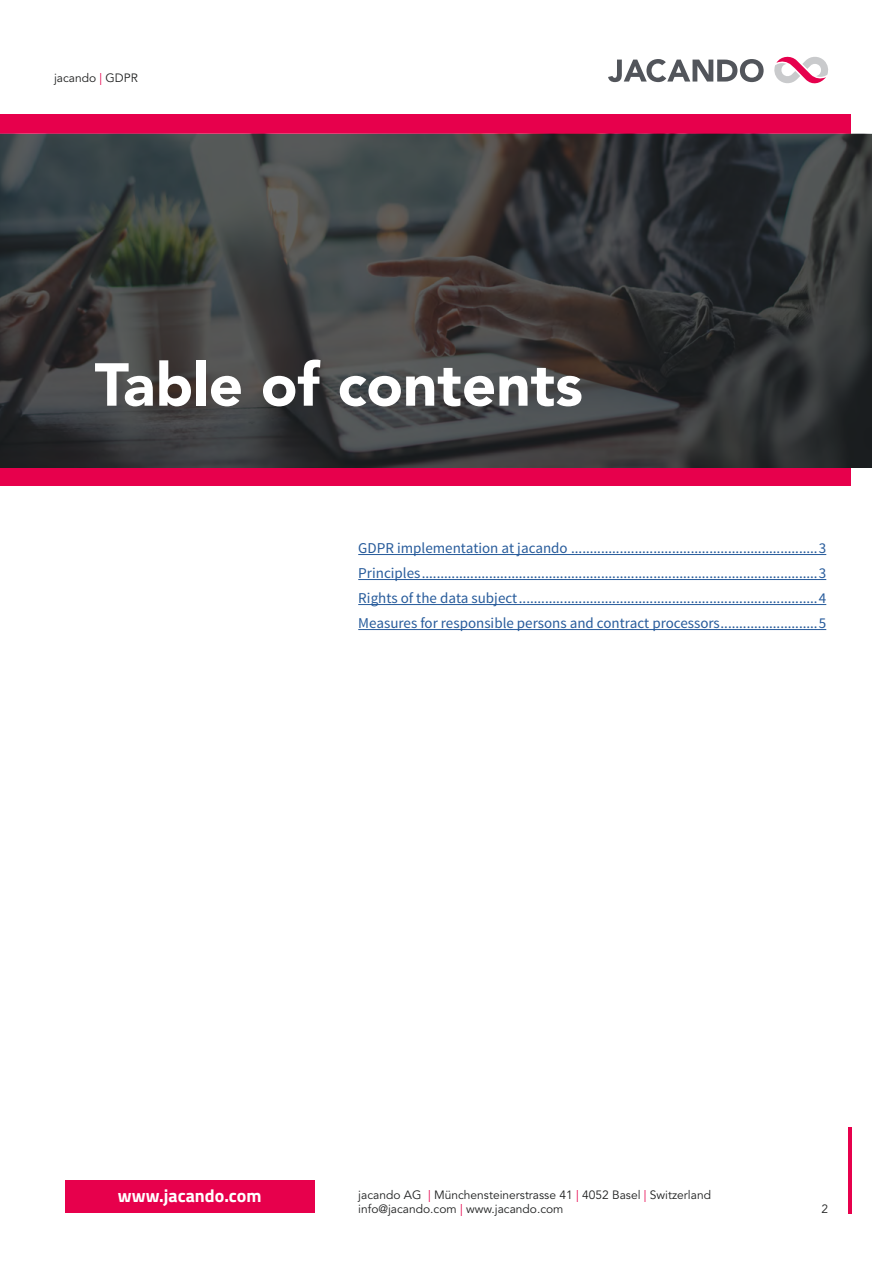
<style>
.page{position:relative;width:893px;height:1263px;background:#fff}
.page>*{position:absolute;margin:0;border:0;box-sizing:border-box;transform-origin:0 0}
.t1{font:900 60px "Avenir LT Std";color:#fff}
.t2{font:700 18px "Titillium Web";color:#fff}
.t3{font:15px/25px "Source Sans Pro";color:#275b9b;text-align:justify}
.t4{font:12px/14.4px "Avenir LT Std";color:#202121}
.s1{color:#e7004c}
</style>
<div class="page">
<hr style="left:848px;top:1127px;width:3px;height:86px;background:#e7004c">
<svg style="left:774px;top:57px;width:54px;height:26px"></svg>
<svg style="left:608px;top:59px;width:156px;height:23px"></svg>
<div style="left:0;top:115px;width:850px;height:371px;background:#e7004c"></div>
<img style="left:0;top:134px;width:872px;height:334px">
<hr style="left:358px;top:554px;width:468px;height:1px;background:#275b9b">
<hr style="left:358px;top:579px;width:468px;height:1px;background:#275b9b">
<hr style="left:358px;top:604px;width:468px;height:1px;background:#275b9b">
<hr style="left:358px;top:629px;width:468px;height:1px;background:#275b9b">
<div style="left:65px;top:1180px;width:250px;height:33px;background:#e7004c"></div>
<p class="t4" style="left:54px;top:71px;width:85px">jacando <span class="s1">|</span> GDPR</p>
<h1 class="t1" style="left:95px;top:348px;width:490px">Table of contents</h1>
<p class="t3" style="left:358px;top:536px;width:469px">GDPR implementation at jacando ..................................................................3<br>Principles..........................................................................................................3<br>Rights of the data subject................................................................................4<br>Measures for responsible persons and contract processors..........................5</p>
<p class="t2" style="left:118px;top:1182px;width:145px">www.jacando.com</p>
<p class="t4" style="left:358px;top:1188px;width:354px">jacando AG <span class="s1">|</span> Münchensteinerstrasse 41 <span class="s1">|</span> 4052 Basel <span class="s1">|</span> Switzerland info@jacando.com <span class="s1">|</span> www.jacando.com</p>
<p class="t4" style="left:821px;top:1202px;width:8px">2</p>
</div>
